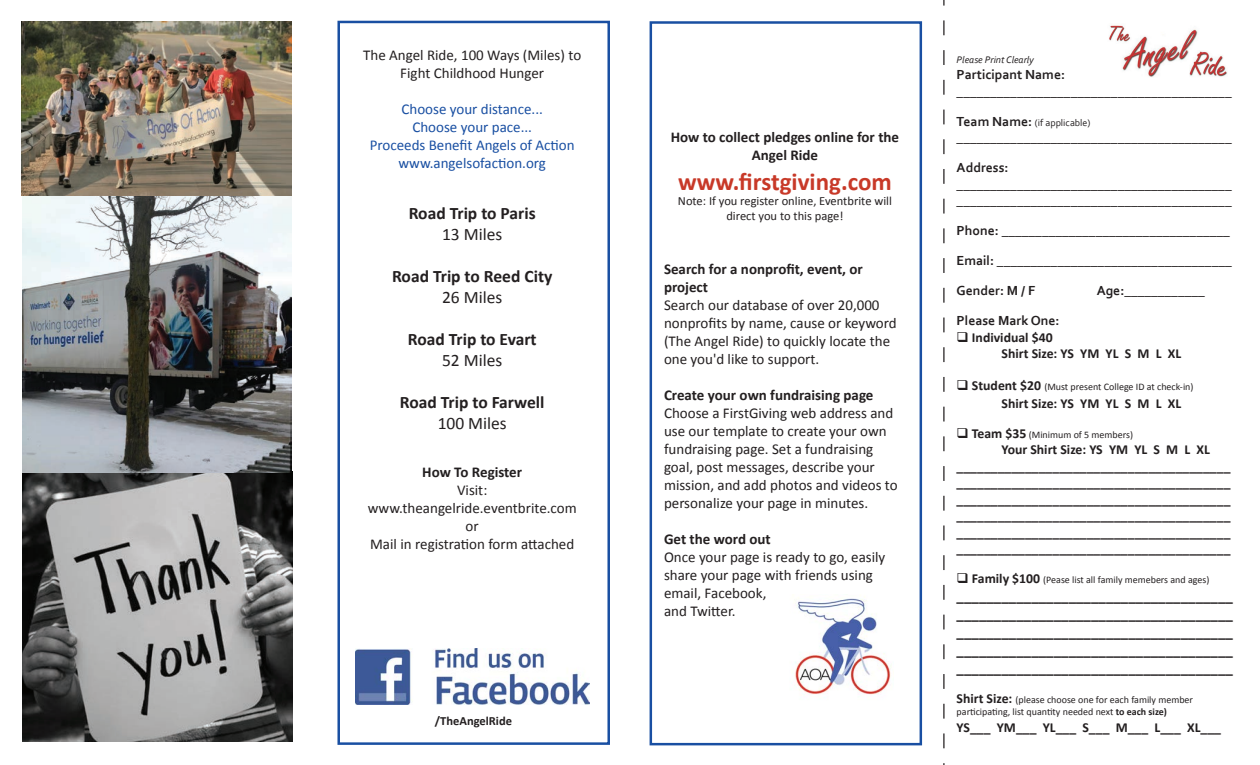
<style>
.page{position:relative;width:1260px;height:765px;background:#fff}
.page>*{position:absolute;margin:0;border:0;box-sizing:border-box;transform-origin:0 0}
.t1{font:700 25px "Calibri";color:#c83928}
.t2{font:700 17.5px "Calibri";color:#231f20}
.t3{font:17.5px "Calibri";color:#231f20}
.t4{font:15px/18px "Calibri";color:#231f20}
.t5{font:700 15px/18px "Calibri";color:#231f20;text-align:justify}
.t6{font:15px/18px "Calibri";color:#194fa2;text-align:center}
.t7{font:700 13.75px/16.5px "Calibri";color:#231f20}
.t8{font:700 13.75px/30px "Corbel";color:#231f20}
.t9{font:12.5px/15px "Calibri";color:#231f20;text-align:center}
.t10{font:700 12.5px "Calibri";color:#231f20}
.t11{font:10px/12px "Calibri";color:#231f20}
.t12{font:10px "Corbel";color:#231f20}
.t13{font:italic 10px "Corbel";color:#231f20}
.s1{font-weight:700;font-size:13.75px}
.s2{font-weight:700}
</style>
<div class="page">
<img style="left:23px;top:472px;width:270px;height:270px">
<img style="left:23px;top:195px;width:268px;height:277px">
<img style="left:22px;top:21px;width:270px;height:174px">
<img style="left:1122px;top:29px;width:76px;height:48px">
<div style="left:337px;top:21px;width:273px;height:724px;border:2px solid #194fa2"></div>
<img style="left:355px;top:648px;width:234px;height:57px">
<div style="left:650px;top:21px;width:272px;height:724px;border:2px solid #194fa2"></div>
<img style="left:795px;top:598px;width:96px;height:97px">
<svg style="left:943px;top:0;width:2px;height:6px"></svg>
<svg style="left:943px;top:20px;width:2px;height:745px"></svg>
<img style="left:1109px;top:25px;width:23px;height:21px">
<img style="left:1190px;top:50px;width:37px;height:27px">
<p class="t4" style="left:363px;top:46px;width:220px;text-align:center">The Angel Ride, 100 Ways (Miles) to<br>Fight Childhood Hunger</p>
<p class="t6" style="left:370px;top:100px;width:206px">Choose your distance...<br>Choose your pace...<br>Proceeds Benefit Angels of Action www.angelsofaction.org</p>
<p class="t2" style="left:409px;top:202px;width:128px">Road Trip to Paris</p>
<p class="t3" style="left:442px;top:223px;width:62px">13 Miles</p>
<p class="t2" style="left:392px;top:265px;width:162px">Road Trip to Reed City</p>
<p class="t3" style="left:442px;top:286px;width:62px">26 Miles</p>
<p class="t2" style="left:408px;top:328px;width:130px">Road Trip to Evart</p>
<p class="t3" style="left:442px;top:349px;width:62px">52 Miles</p>
<p class="t2" style="left:400px;top:391px;width:146px">Road Trip to Farwell</p>
<p class="t3" style="left:438px;top:412px;width:71px">100 Miles</p>
<p class="t5" style="left:422px;top:463px;width:101px">How To Register</p>
<p class="t4" style="left:368px;top:481px;width:210px;text-align:center">Visit: www.theangelride.eventbrite.com or<br>Mail in registration form attached</p>
<p class="t10" style="left:435px;top:713px;width:79px">/TheAngelRide</p>
<p class="t5" style="left:671px;top:128px;width:230px;text-align:center">How to collect pledges online for the<br>Angel Ride</p>
<h1 class="t1" style="left:678px;top:166px;width:215px">www.firstgiving.com</h1>
<p class="t9" style="left:678px;top:194px;width:215px">Note: If you register online, Eventbrite will direct you to this page!</p>
<p class="t5" style="left:664px;top:260px;width:200px">Search for a nonprofit, event, or project</p>
<p class="t4" style="left:664px;top:296px;width:234px">Search our database of over 20,000 nonprofits by name, cause or keyword (The Angel Ride) to quickly locate the one you'd like to support.</p>
<p class="t5" style="left:664px;top:386px;width:211px">Create your own fundraising page</p>
<p class="t4" style="left:664px;top:404px;width:235px">Choose a FirstGiving web address and use our template to create your own fundraising page. Set a fundraising goal, post messages, describe your mission, and add photos and videos to personalize your page in minutes.</p>
<p class="t5" style="left:664px;top:530px;width:108px">Get the word out</p>
<p class="t4" style="left:664px;top:548px;width:223px">Once your page is ready to go, easily share your page with friends using email, Facebook,<br>and Twitter.</p>
<p class="t13" style="left:957px;top:53px;width:79px">Please Print Clearly</p>
<p class="t8" style="left:957px;top:66px;width:277px;line-height:16.5px">Participant Name: _________________________________________</p>
<p class="t12" style="left:957px;top:116px;width:135px"><span class="s1">Team Name:</span> (if applicable)</p>
<p class="t8" style="left:957px;top:123px;width:277px">_________________________________________<br>Address:</p>
<p class="t8" style="left:957px;top:176px;width:277px;line-height:16.5px">_________________________________________ _________________________________________</p>
<p class="t8" style="left:957px;top:216px;width:277px">Phone: __________________________________<br>Email: ___________________________________<br>Gender: M / F</p>
<p class="t8" style="left:1097px;top:276px;width:110px">Age:____________</p>
<p class="t8" style="left:957px;top:306px;width:105px">Please Mark One:</p>
<p class="t7" style="left:1002px;top:329px;width:181px;text-indent:-45px">❑ Individual $40<br>Shirt Size: YS YM YL S M L XL</p>
<p class="t11" style="left:957px;top:381px;width:238px">❑ <span class="s1">Student $20</span> (Must present College ID at check-in)</p>
<p class="t7" style="left:1002px;top:395px;width:181px">Shirt Size: YS YM YL S M L XL</p>
<p class="t11" style="left:957px;top:429px;width:178px">❑ <span class="s1">Team $35</span> (Minimum of 5 members)</p>
<p class="t7" style="left:957px;top:442px;width:275px;text-indent:45px">Your Shirt Size: YS YM YL S M L XL ________________________________________ ________________________________________ ________________________________________ ________________________________________ ________________________________________ ________________________________________</p>
<p class="t11" style="left:957px;top:574px;width:254px">❑ <span class="s1">Family $100</span> (Pease list all family memebers and ages)</p>
<p class="t5" style="left:957px;top:587px;width:278px">_____________________________________ _____________________________________ _____________________________________ _____________________________________ _____________________________________</p>
<p class="t11" style="left:957px;top:694px;width:238px"><span class="s1">Shirt Size:</span> (please choose one for each family member participating, list quantity needed next <span class="s2">to each size)</span></p>
<p class="t7" style="left:957px;top:719px;width:266px">YS___ YM___ YL___ S___ M___ L___ XL___</p>
</div>
